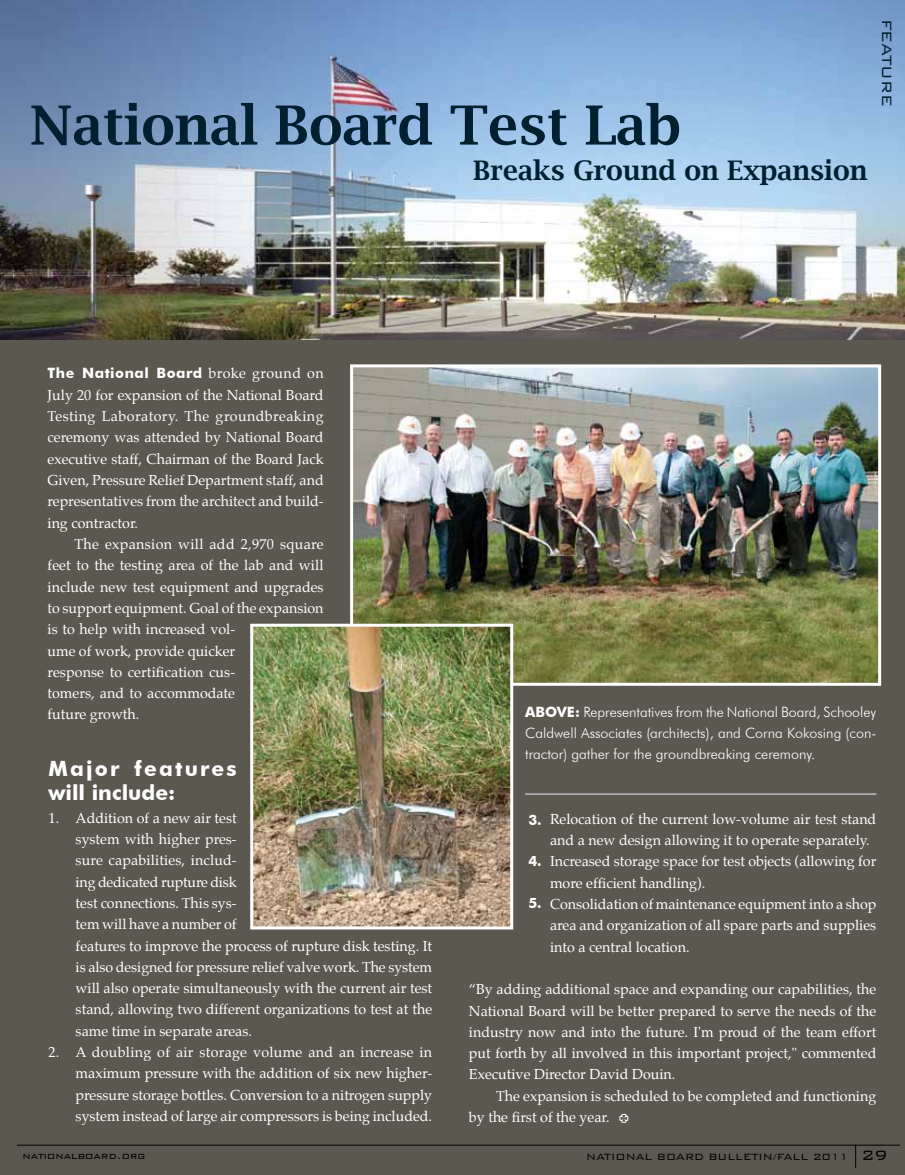
<style>
.page{position:relative;width:905px;height:1175px;background:#fff}
.page>*{position:absolute;margin:0;border:0;box-sizing:border-box;transform-origin:0 0}
.t1{font:600 54px "Lucida Bright";color:#00202f}
.t2{font:600 27px "Lucida Bright";color:#00202f}
.t3{font:700 21px/24px "Futura BT";letter-spacing:.1em;color:#fff}
.t4{font:300 18px "Bank Gothic BT";color:#00202f}
.t5{font:14.25px/21.3px "Palatino";color:#fff}
.t6{font:300 14.25px/21px "Futura BT";color:#fff;text-align:justify}
.t7{font:700 14.25px "Futura BT";letter-spacing:.035em;color:#fff}
.t8{font:14.25px "Palatino";letter-spacing:.03em;color:#fff}
.t9{font:14.25px "Palatino";letter-spacing:.025em;color:#fff}
.t10{font:300 12px "Bank Gothic BT";color:#000}
.s1{font-family:"Palatino";font-weight:400}
.s2{font-weight:700}
.s3{font-size:18px}
</style>
<div class="page">
<img style="left:0;top:0;width:904px;height:340px">
<div style="left:0;top:340px;width:904px;height:834px;background:#5b584f"></div>
<img style="left:354px;top:368px;width:523px;height:314px">
<div style="left:350px;top:364px;width:531px;height:322px;border:3px solid #fff"></div>
<img style="left:254px;top:627px;width:255px;height:298px">
<div style="left:250px;top:623px;width:263px;height:306px;border:3px solid #fff"></div>
<hr style="left:525px;top:793px;width:351px;height:2px;background:#babcbe">
<hr style="left:17px;top:1144px;width:882px;height:1px;background:#000">
<svg style="left:855px;top:1145px;width:1px;height:22px"></svg>
<svg style="left:619px;top:1113px;width:9px;height:10px"></svg>
<p class="t1" style="left:30px;top:94px;width:652px">National Board Test Lab</p>
<p class="t2" style="left:473px;top:155px;width:395px">Breaks Ground on Expansion</p>
<p class="t4" style="left:896px;top:19px;width:89px;rotate:90deg">FEATURE</p>
<p class="t7" style="left:48px;top:365px;width:278px">The National Board <span class="s1">broke ground on</span></p>
<p class="t5" style="left:48px;top:384px;width:277px">July 20 for expansion of the National Board</p>
<p class="t8" style="left:48px;top:404px;width:277px">Testing Laboratory. The groundbreaking</p>
<p class="t5" style="left:48px;top:427px;width:277px">ceremony was attended by National Board</p>
<p class="t5" style="left:48px;top:448px;width:277px">executive staff, Chairman of the Board Jack</p>
<p class="t5" style="left:48px;top:469px;width:278px">Given, Pressure Relief Department staff, and</p>
<p class="t5" style="left:48px;top:491px;width:277px">representatives from the architect and build-</p>
<p class="t5" style="left:48px;top:512px;width:92px">ing contractor.</p>
<p class="t9" style="left:75px;top:532px;width:251px">The expansion will add 2,970 square</p>
<p class="t5" style="left:48px;top:555px;width:277px">feet to the testing area of the lab and will</p>
<p class="t5" style="left:48px;top:576px;width:277px">include new test equipment and upgrades</p>
<p class="t5" style="left:48px;top:597px;width:277px">to support equipment. Goal of the expansion</p>
<p class="t5" style="left:48px;top:618px;width:189px">is to help with increased vol-</p>
<p class="t5" style="left:48px;top:640px;width:189px">ume of work, provide quicker</p>
<p class="t5" style="left:48px;top:661px;width:189px">response to certification cus-</p>
<p class="t5" style="left:48px;top:682px;width:189px">tomers, and to accommodate</p>
<p class="t5" style="left:48px;top:704px;width:93px">future growth.</p>
<p class="t3" style="left:49px;top:756px;width:189px">Major features will include:</p>
<p class="t5" style="left:76px;top:807px;width:358px;text-indent:-27px">1. Addition of a new air test<br>system with higher pres-<br>sure capabilities, includ-<br>ing dedicated rupture disk<br>test connections. This sys-<br>tem will have a number of<br>features to improve the process of rupture disk testing. It is also designed for pressure relief valve work. The system will also operate simultaneously with the current air test stand, allowing two different organizations to test at the same time in separate areas.</p>
<p class="t5" style="left:76px;top:1041px;width:358px;text-align:justify;text-indent:-27px">2. A doubling of air storage volume and an increase in maximum pressure with the addition of six new higher&shy;pressure storage bottles. Conversion to a nitrogen supply system instead of large air compressors is being included.</p>
<p class="t6" style="left:525px;top:701px;width:353px"><span class="s2">ABOVE:</span> Representatives from the National Board, Schooley Caldwell Associates (architects), and Corna Kokosing (con&shy;tractor) gather for the groundbreaking ceremony.</p>
<p class="t5" style="left:550px;top:808px;width:328px">Relocation of the current low-volume air test stand and a new design allowing it to operate separately.<br>Increased storage space for test objects (allowing for more efficient handling).<br>Consolidation of maintenance equipment into a shop area and organization of all spare parts and supplies into a central location.</p>
<p class="t5" style="left:469px;top:978px;width:409px">“By adding additional space and expanding our capabilities, the</p>
<p class="t5" style="left:469px;top:1000px;width:409px">National Board will be better prepared to serve the needs of the</p>
<p class="t5" style="left:469px;top:1021px;width:409px">industry now and into the future. I'm proud of the team effort</p>
<p class="t5" style="left:469px;top:1042px;width:409px">put forth by all involved in this important project," commented</p>
<p class="t5" style="left:469px;top:1063px;width:208px">Executive Director David Douin.</p>
<p class="t5" style="left:496px;top:1085px;width:382px">The expansion is scheduled to be completed and functioning</p>
<p class="t5" style="left:469px;top:1106px;width:142px">by the first of the year.</p>
<p class="t7" style="left:528px;top:811px;width:15px">3.</p>
<p class="t7" style="left:528px;top:852px;width:15px">4.</p>
<p class="t7" style="left:528px;top:894px;width:15px">5.</p>
<p class="t10" style="left:23px;top:1149px;width:124px">nationalboard.org</p>
<p class="t10" style="left:586px;top:1150px;width:303px">NATIONAL BOARD BULLETIN/FALL 2011 <span class="s3">29</span></p>
</div>
